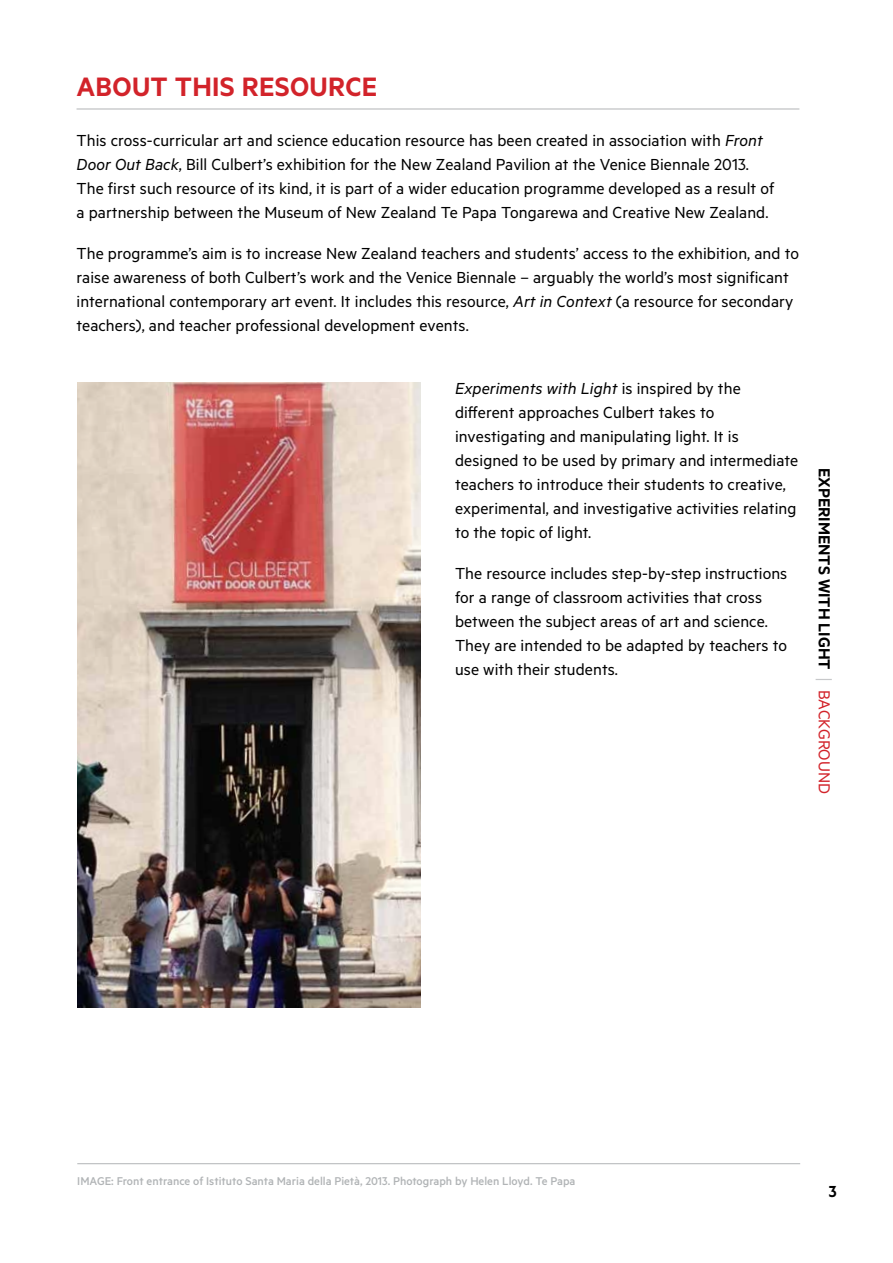
<style>
.page{position:relative;width:893px;height:1263px;background:#fff}
.page>*{position:absolute;margin:0;border:0;box-sizing:border-box;transform-origin:0 0}
.t1{font:600 30px "Metric";letter-spacing:.01em;color:#d2232a}
.t2{font:18px/24px "Metric";letter-spacing:.005em;color:#000}
.t3{font:600 18px "Metric";color:#000}
.t4{font:500 12.75px "Metric";color:#b1b4b6}
.s1{font-style:italic}
.s2{font-family:"Univers Cond Light Macron";font-weight:400;font-size:22.5px;color:#c7c8ca}
.s3{font-weight:400;color:#d2232a}
</style>
<div class="page">
<img style="left:77px;top:383px;width:344px;height:625px">
<hr style="left:77px;top:1163px;width:723px;height:1px;background:#b1b4b6">
<hr style="left:77px;top:109px;width:722px;height:1px;background:#b1b4b6">
<h1 class="t1" style="left:77px;top:69px;width:302px">ABOUT THIS RESOURCE</h1>
<p class="t2" style="left:77px;top:127px;width:699px">This cross-curricular art and science education resource has been created in association with <span class="s1">Front Door Out Back</span>, Bill Culbert’s exhibition for the New Zealand Pavilion at the Venice Biennale 2013.<br>The first such resource of its kind, it is part of a wider education programme developed as a result of a partnership between the Museum of New Zealand Te Papa Tongarewa and Creative New Zealand.</p>
<p class="t2" style="left:77px;top:240px;width:724px">The programme’s aim is to increase New Zealand teachers and students’ access to the exhibition, and to raise awareness of both Culbert’s work and the Venice Biennale – arguably the world’s most significant international contemporary art event. It includes this resource, <span class="s1">Art in Context</span> (a resource for secondary teachers), and teacher professional development events.</p>
<p class="t2" style="left:455px;top:376px;width:345px"><span class="s1">Experiments with Light</span> is inspired by the different approaches Culbert takes to investigating and manipulating light. It is designed to be used by primary and intermediate teachers to introduce their students to creative, experimental, and investigative activities relating to the topic of light.</p>
<p class="t2" style="left:455px;top:561px;width:334px">The resource includes step-by-step instructions for a range of classroom activities that cross between the subject areas of art and science.<br>They are intended to be adapted by teachers to use with their students.</p>
<p class="t3" style="left:835px;top:468px;width:327px;rotate:90deg">EXPERIMENTS WITH LIGHT <span class="s2">|</span> <span class="s3">BACKGROUND</span></p>
<p class="t4" style="left:77px;top:1174px;width:500px">IMAGE: Front entrance of Istituto Santa Maria della Pietà, 2013. Photograph by Helen Lloyd. Te Papa</p>
<p class="t3" style="left:829px;top:1181px;width:10px">3</p>
</div>
